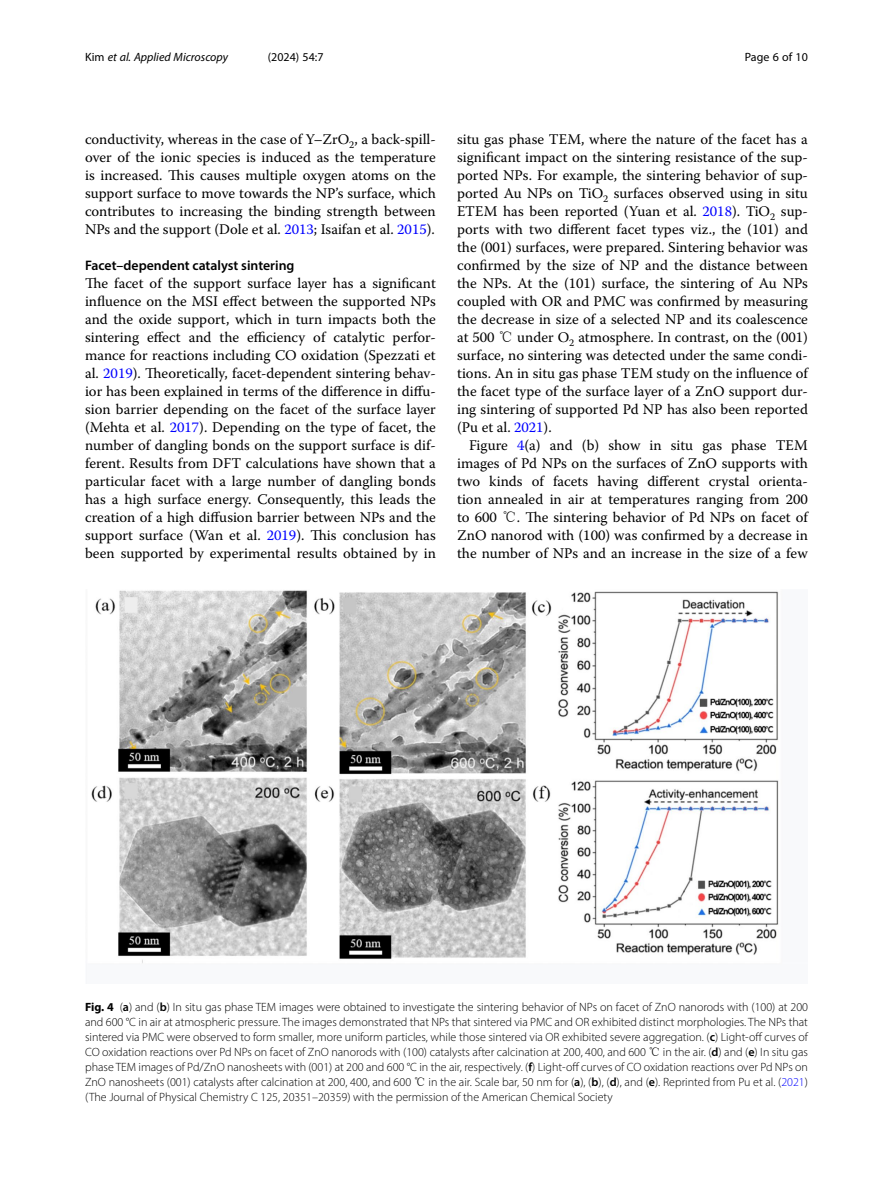
<style>
.page{position:relative;width:893px;height:1191px;background:#fff}
.page>*{position:absolute;margin:0;border:0;box-sizing:border-box;transform-origin:0 0}
.Body_Text{font:14.7px/18px "Warnock Pro";color:#000;text-align:justify}
.Body_Text_Indent{font:14.7px/18px "Warnock Pro";color:#000;text-align:justify}
.Head_2{font:600 13.8px "Myriad Pro";color:#000}
.Figure_Caption{font:300 12px/15px "Myriad Pro";color:#000;text-align:justify}
.t1{font:italic 12px "Myriad Pro";color:#000}
.t2{font:12px "Myriad Pro";color:#000}
.s1{font-style:normal}
.s2{color:#00f}
.s3{font-family:"Sim Sun"}
.s4{font-weight:700}
.s5{font-weight:600}
.s6{font-family:"Sim Sun";font-weight:400}
</style>
<div class="page">
<img style="left:91px;top:590px;width:688px;height:374px">
<p class="t1" style="left:85px;top:50px;width:145px"><span class="s1">Kim</span> et al. Applied Microscopy</p>
<p class="t2" style="left:268px;top:50px;width:57px">(2024) 54:7</p>
<p class="t2" style="left:745px;top:50px;width:65px">Page 6 of 10</p>
<p class="Body_Text" style="left:85px;top:130px;width:352px">conductivity, whereas in the case of Y–ZrO<sub>2</sub>, a back-spill&shy;over of the ionic species is induced as the temperature is increased. This causes multiple oxygen atoms on the support surface to move towards the NP’s surface, which contributes to increasing the binding strength between NPs and the support (Dole et al. <span class="s2">2013</span>; Isaifan et al. <span class="s2">2015</span>).</p>
<p class="Head_2" style="left:85px;top:257px;width:211px">Facet–dependent catalyst sintering</p>
<p class="Body_Text" style="left:85px;top:274px;width:352px">The facet of the support surface layer has a significant influence on the MSI effect between the supported NPs and the oxide support, which in turn impacts both the sintering effect and the efficiency of catalytic perfor&shy;mance for reactions including CO oxidation (Spezzati et al. <span class="s2">2019</span>). Theoretically, facet-dependent sintering behav&shy;ior has been explained in terms of the difference in diffu&shy;sion barrier depending on the facet of the surface layer (Mehta et al. <span class="s2">2017</span>). Depending on the type of facet, the number of dangling bonds on the support surface is dif&shy;ferent. Results from DFT calculations have shown that a particular facet with a large number of dangling bonds has a high surface energy. Consequently, this leads the creation of a high diffusion barrier between NPs and the support surface (Wan et al. <span class="s2">2019</span>). This conclusion has been supported by experimental results obtained by in</p>
<p class="Body_Text" style="left:457px;top:130px;width:352px">situ gas phase TEM, where the nature of the facet has a significant impact on the sintering resistance of the sup&shy;ported NPs. For example, the sintering behavior of sup&shy;ported Au NPs on TiO<sub>2</sub> surfaces observed using in situ ETEM has been reported (Yuan et al. <span class="s2">2018</span>). TiO<sub>2</sub> sup&shy;ports with two different facet types viz., the (101) and the (001) surfaces, were prepared. Sintering behavior was confirmed by the size of NP and the distance between the NPs. At the (101) surface, the sintering of Au NPs coupled with OR and PMC was confirmed by measuring the decrease in size of a selected NP and its coalescence at 500 <span class="s3">℃</span> under O<sub>2</sub> atmosphere. In contrast, on the (001) surface, no sintering was detected under the same condi&shy;tions. An in situ gas phase TEM study on the influence of the facet type of the surface layer of a ZnO support dur&shy;ing sintering of supported Pd NP has also been reported (Pu et al. <span class="s2">2021</span>).</p>
<p class="Body_Text_Indent" style="left:457px;top:436px;width:352px;text-indent:12px">Figure <span class="s2">4</span>(a) and (b) show in situ gas phase TEM images of Pd NPs on the surfaces of ZnO supports with two kinds of facets having different crystal orienta&shy;tion annealed in air at temperatures ranging from 200 to 600 <span class="s3">℃</span>. The sintering behavior of Pd NPs on facet of ZnO nanorod with (100) was confirmed by a decrease in the number of NPs and an increase in the size of a few</p>
<p class="Figure_Caption" style="left:85px;top:999px;width:724px"><span class="s4">Fig. 4</span> (<span class="s5">a</span>) and (<span class="s5">b</span>) In situ gas phase TEM images were obtained to investigate the sintering behavior of NPs on facet of ZnO nanorods with (100) at 200 and 600 °C in air at atmospheric pressure. The images demonstrated that NPs that sintered via PMC and OR exhibited distinct morphologies. The NPs that sintered via PMC were observed to form smaller, more uniform particles, while those sintered via OR exhibited severe aggregation. (<span class="s5">c</span>) Light-off curves of CO oxidation reactions over Pd NPs on facet of ZnO nanorods with (100) catalysts after calcination at 200, 400, and 600 <span class="s6">℃</span> in the air. (<span class="s5">d</span>) and (<span class="s5">e</span>) In situ gas phase TEM images of Pd/ZnO nanosheets with (001) at 200 and 600 °C in the air, respectively. (<span class="s5">f</span>) Light-off curves of CO oxidation reactions over Pd NPs on ZnO nanosheets (001) catalysts after calcination at 200, 400, and 600 <span class="s6">℃</span> in the air. Scale bar, 50 nm for (<span class="s5">a</span>), (<span class="s5">b</span>), (<span class="s5">d</span>), and (<span class="s5">e</span>). Reprinted from Pu et al. (<span class="s2">2021</span>) (The Journal of Physical Chemistry C 125, 20351–20359) with the permission of the American Chemical Society</p>
</div>
